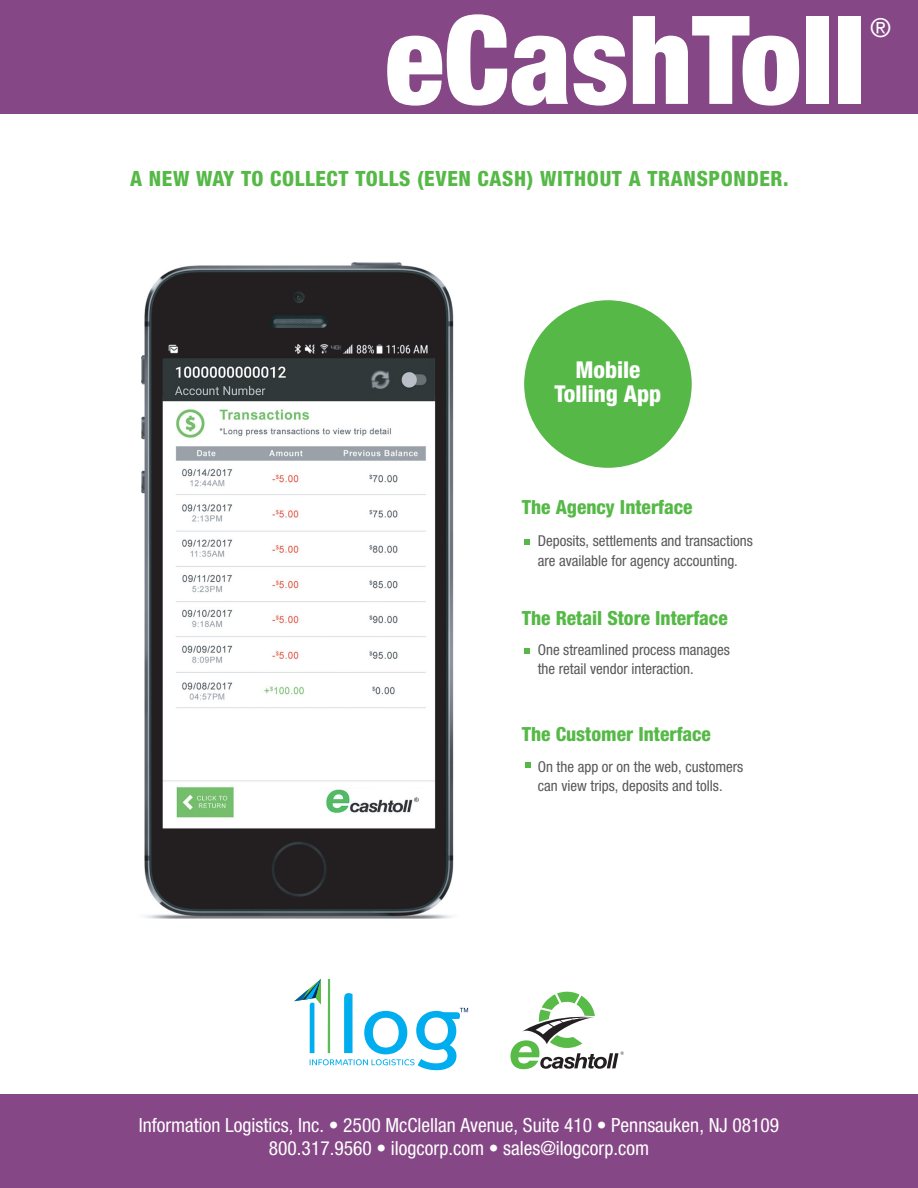
<style>
.page{position:relative;width:918px;height:1188px;background:#fff}
.page>*{position:absolute;margin:0;border:0;box-sizing:border-box;transform-origin:0 0}
.t1{font:900 condensed 123px "Helvetica Neue LT Std";color:#fff}
.t2{font:condensed 26.25px "Helvetica Neue";color:#fff}
.t3{font:800 condensed 23.25px "Helvetica Neue LT Std";color:#fff}
.t4{font:800 condensed 21px "Helvetica Neue LT Std";letter-spacing:.03em;color:#56b947}
.t5{font:condensed 19.5px "Helvetica Neue";color:#fff}
.t6{font:800 condensed 19.5px "Helvetica Neue LT Std";color:#56b947}
.t7{font:condensed 15px "Helvetica Neue";color:#57585a}
</style>
<div class="page">
<img style="left:141px;top:262px;width:313px;height:657px">
<div style="left:524px;top:300px;width:168px;height:168px;background:#56b947;border-radius:50%"></div>
<div style="left:0;top:0;width:918px;height:113px;background:#864786"></div>
<svg style="left:294px;top:979px;width:174px;height:91px"></svg>
<svg style="left:510px;top:992px;width:114px;height:77px"></svg>
<div style="left:0;top:1094px;width:918px;height:94px;background:#864786"></div>
<svg style="left:524px;top:539px;width:6px;height:6px"></svg>
<svg style="left:524px;top:648px;width:6px;height:5px"></svg>
<svg style="left:525px;top:763px;width:6px;height:5px"></svg>
<p class="t1" style="left:385px;top:-16px;width:482px">eCashToll</p>
<p class="t2" style="left:870px;top:13px;width:22px">®</p>
<p class="t4" style="left:130px;top:165px;width:660px">A NEW WAY TO COLLECT TOLLS (EVEN CASH) WITHOUT A TRANSPONDER.</p>
<p class="t3" style="left:575px;top:355px;width:66px">Mobile</p>
<p class="t3" style="left:555px;top:379px;width:108px">Tolling App</p>
<p class="t6" style="left:522px;top:495px;width:172px">The Agency Interface</p>
<p class="t7" style="left:538px;top:532px;width:217px">Deposits, settlements and transactions</p>
<p class="t7" style="left:538px;top:552px;width:202px">are available for agency accounting.</p>
<p class="t6" style="left:522px;top:606px;width:207px">The Retail Store Interface</p>
<p class="t7" style="left:538px;top:641px;width:194px">One streamlined process manages</p>
<p class="t7" style="left:538px;top:660px;width:157px">the retail vendor interaction.</p>
<p class="t6" style="left:522px;top:722px;width:191px">The Customer Interface</p>
<p class="t7" style="left:538px;top:758px;width:207px">On the app or on the web, customers</p>
<p class="t7" style="left:538px;top:777px;width:186px">can view trips, deposits and tolls.</p>
<p class="t5" style="left:139px;top:1114px;width:642px">Information Logistics, Inc. • 2500 McClellan Avenue, Suite 410 • Pennsauken, NJ 08109</p>
<p class="t5" style="left:269px;top:1137px;width:382px">800.317.9560 • ilogcorp.com • sales@ilogcorp.com</p>
</div>
